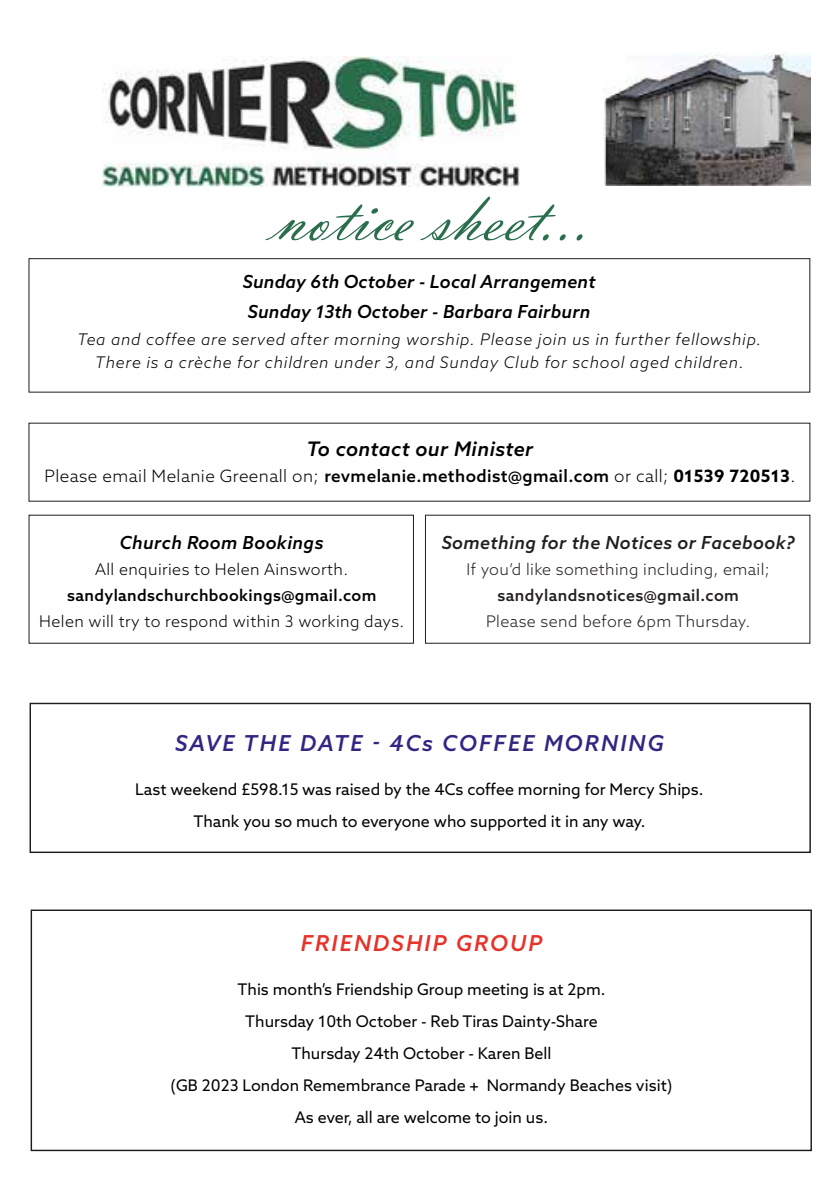
<style>
.page{position:relative;width:840px;height:1191px;background:#fff}
.page>*{position:absolute;margin:0;border:0;box-sizing:border-box;transform-origin:0 0}
.t1{font:72px "Vladimir Script";color:#2b6e4d}
.t2{font:italic 500 22px "Azo Sans";letter-spacing:.1em;color:#312783}
.t3{font:italic 500 22px "Azo Sans";letter-spacing:.1em;color:#e6332a}
.t4{font:italic 500 20px "Azo Sans";letter-spacing:.025em;color:#000}
.t5{font:italic 500 18px/29.6px "Azo Sans";letter-spacing:.01em;color:#000}
.t6{font:italic 500 18px "Azo Sans";letter-spacing:.025em;color:#231f20}
.t7{font:300 17px "Azo Sans";letter-spacing:.025em;color:#000}
.t8{font:16px/32px "Azo Sans";color:#000;text-align:center}
.t9{font:italic 300 16px/23.2px "Azo Sans";letter-spacing:.05em;color:#000;text-align:center}
.t10{font:300 16px "Azo Sans";letter-spacing:.025em;color:#000}
.t11{font:300 16px "Azo Sans";letter-spacing:.025em;color:#231f20}
.t12{font:500 16px "Azo Sans";letter-spacing:.025em;color:#000}
.t13{font:500 16px "Azo Sans";letter-spacing:.025em;color:#231f20}
.s1{font-weight:500}
.s2{font-weight:700}
</style>
<div class="page">
<img style="left:102px;top:56px;width:417px;height:130px">
<img style="left:603px;top:52px;width:206px;height:133px">
<div style="left:28px;top:258px;width:781px;height:134px;border:1px solid #1d1d1b"></div>
<div style="left:28px;top:514px;width:386px;height:130px;border:1px solid #1d1d1b"></div>
<div style="left:424px;top:514px;width:386px;height:130px;border:1px solid #231f20"></div>
<div style="left:30px;top:702px;width:780px;height:151px;border:1px solid #1d1d1b"></div>
<div style="left:31px;top:909px;width:780px;height:242px;border:1px solid #1d1d1b"></div>
<h1 class="t1" style="left:274px;top:175px;width:317px">notice sheet...</h1>
<p class="t5" style="left:243px;top:267px;width:354px">Sunday 6th October - Local Arrangement<br>Sunday 13th October - Barbara Fairburn</p>
<p class="t9" style="left:77px;top:328px;width:685px">Tea and coffee are served after morning worship. Please join us in further fellowship.<br>There is a crèche for children under 3, and Sunday Club for school aged children.</p>
<p class="t4" style="left:306px;top:436px;width:228px">To contact our Minister</p>
<p class="t7" style="left:44px;top:465px;width:752px">Please email Melanie Greenall on; <span class="s1">revmelanie.methodist@gmail.com</span> or call; <span class="s2">01539 720513</span>.</p>
<p class="t5" style="left:120px;top:527px;width:205px">Church Room Bookings</p>
<p class="t10" style="left:95px;top:558px;width:254px">All enquiries to Helen Ainsworth.</p>
<p class="t12" style="left:67px;top:584px;width:310px">sandylandschurchbookings@gmail.com</p>
<p class="t10" style="left:39px;top:610px;width:366px">Helen will try to respond within 3 working days.</p>
<p class="t6" style="left:441px;top:530px;width:354px">Something for the Notices or Facebook?</p>
<p class="t11" style="left:466px;top:558px;width:304px">If you’d like something including, email;</p>
<p class="t13" style="left:497px;top:584px;width:242px">sandylandsnotices@gmail.com</p>
<p class="t11" style="left:486px;top:610px;width:265px">Please send before 6pm Thursday.</p>
<h2 class="t2" style="left:175px;top:729px;width:490px">SAVE THE DATE - 4Cs COFFEE MORNING</h2>
<p class="t8" style="left:135px;top:773px;width:569px">Last weekend £598.15 was raised by the 4Cs coffee morning for Mercy Ships.<br>Thank you so much to everyone who supported it in any way.</p>
<h2 class="t3" style="left:300px;top:929px;width:243px">FRIENDSHIP GROUP</h2>
<p class="t8" style="left:170px;top:973px;width:503px">This month’s Friendship Group meeting is at 2pm.<br>Thursday 10th October - Reb Tiras Dainty-Share<br>Thursday 24th October - Karen Bell<br>(GB 2023 London Remembrance Parade + Normandy Beaches visit)<br>As ever, all are welcome to join us.</p>
</div>
